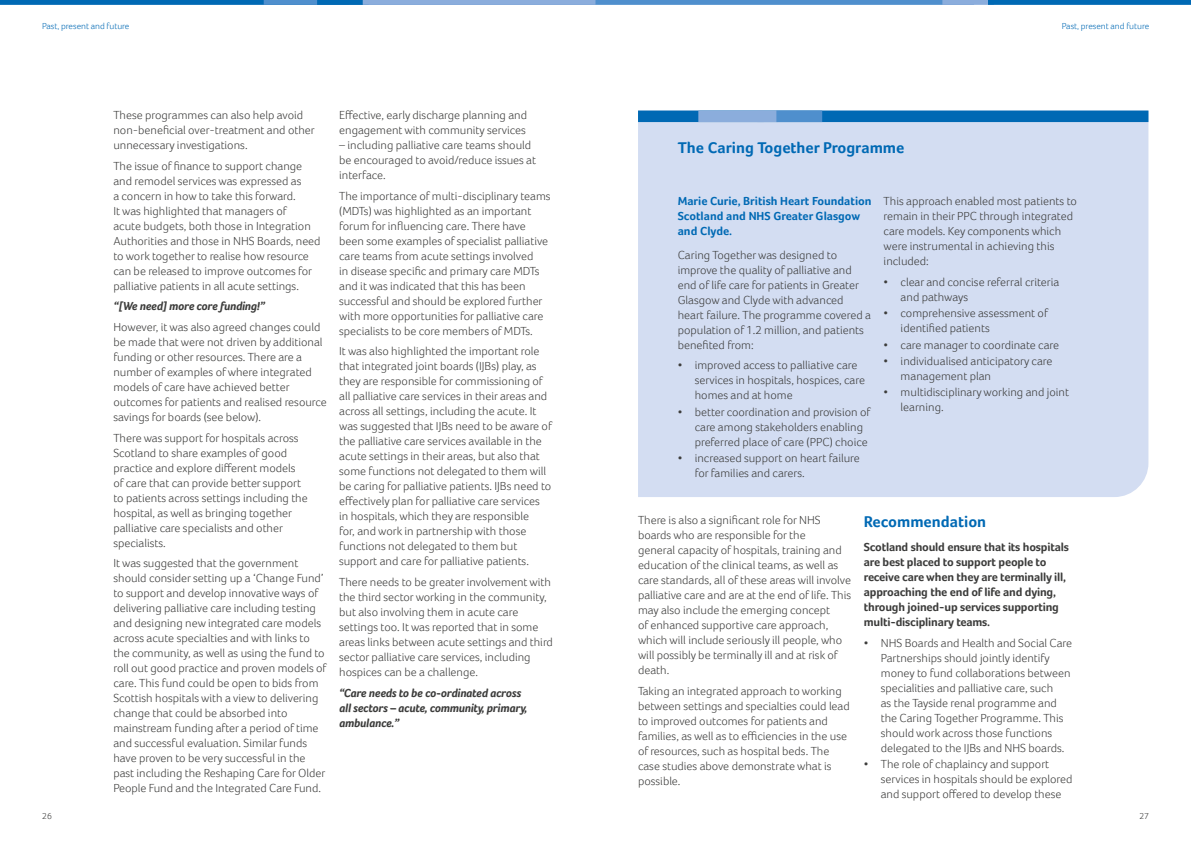
<style>
.page{position:relative;width:1191px;height:842px;background:#fff}
.page>*{position:absolute;margin:0;border:0;box-sizing:border-box;transform-origin:0 0}
.t1{font:700 16px "Foco";color:#0069b4}
.t2{font:300 12px/15px "Foco";color:#3c3c3b}
.t3{font:700 12px/15px "Foco";letter-spacing:-.015em;color:#3c3c3b}
.t4{font:italic 700 12px/15px "Foco";letter-spacing:-.015em;color:#3c3c3b}
.t5{font:700 12px/15px "Foco";color:#0069b4}
.t6{font:300 9px "Foco";color:#0069b4}
.t7{font:300 9px "Foco";color:#3c3c3b}
</style>
<div class="page">
<div style="left:0;top:0;width:349px;height:5px;background:#0069b4"></div>
<div style="left:264px;top:0;width:710px;height:5px;background:#4f8fcd"></div>
<div style="left:317px;top:0;width:52px;height:5px;background:#0069b4"></div>
<div style="left:942px;top:0;width:52px;height:5px;background:#8baddc"></div>
<div style="left:363px;top:0;width:232px;height:5px;background:#8baddc"></div>
<div style="left:988px;top:0;width:203px;height:5px;background:#0069b4"></div>
<div style="left:638px;top:122px;width:510px;height:375px;background:#d3ddf2"></div>
<div style="left:638px;top:111px;width:510px;height:11px;background:#0069b4"></div>
<div style="left:698px;top:111px;width:65px;height:11px;background:#8baddc"></div>
<div style="left:757px;top:111px;width:20px;height:11px;background:#8baddc"></div>
<div style="left:776px;top:111px;width:46px;height:11px;background:#4f8fcd"></div>
<p class="t6" style="left:42px;top:21px;width:89px">Past, present and future</p>
<p class="t6" style="left:1061px;top:21px;width:89px">Past, present and future</p>
<p class="t2" style="left:113px;top:107px;width:203px">These programmes can also help avoid non-beneficial over-treatment and other unnecessary investigations.</p>
<p class="t2" style="left:113px;top:158px;width:209px">The issue of finance to support change and remodel services was expressed as<br>a concern in how to take this forward.<br>It was highlighted that managers of<br>acute budgets, both those in Integration Authorities and those in NHS Boards, need to work together to realise how resource can be released to improve outcomes for palliative patients in all acute settings.</p>
<p class="t4" style="left:113px;top:299px;width:153px">“[We need] more core funding!”</p>
<p class="t2" style="left:113px;top:319px;width:215px">However, it was also agreed changes could be made that were not driven by additional funding or other resources. There are a number of examples ofwhere integrated models of care have achieved better outcomes for patients and realised resource savings for boards (see below).</p>
<p class="t2" style="left:113px;top:430px;width:196px">There was support for hospitals across Scotland to share examples of good practice and explore different models of care that can provide better support to patients across settings including the hospital, as well as bringing together palliative care specialists and other specialists.</p>
<p class="t2" style="left:113px;top:556px;width:214px">It was suggested that the government should consider setting up a ‘Change Fund’ to support and develop innovative ways of delivering palliative care including testing and designing new integrated care models across acute specialties and with links to the community, as well as using the fund to roll out good practice and proven models of care. This fund could be open to bids from Scottish hospitals with a view to delivering change that could be absorbed into mainstream funding after a period of time and successful evaluation. Similar funds have proven to be very successful in the past including the Reshaping Care for Older People Fund and the Integrated Care Fund.</p>
<p class="t2" style="left:339px;top:107px;width:189px">Effective, early discharge planning and engagement with community services</p>
<p class="t2" style="left:339px;top:137px;width:198px">– including palliative care teams should be encouraged to avoid/reduce issues at interface.</p>
<p class="t2" style="left:339px;top:188px;width:213px">The importance of multi-disciplinary teams (MDTs) was highlighted as an important forum for influencing care. There have been some examples of specialist palliative care teams from acute settings involved<br>in disease specific and primary care MDTs and it was indicated that this has been successful and should be explored further with more opportunities for palliative care specialists to be core members of MDTs.</p>
<p class="t2" style="left:339px;top:344px;width:214px">It was also highlighted the important role that integrated joint boards (IJBs) play, as they are responsible for commissioning of all palliative care services in their areas and across all settings, including the acute. It was suggested that IJBs need to be aware of the palliative care services available in the acute settings in their areas, but also that some functions not delegated to them will be caring for palliative patients. IJBs need to effectively plan for palliative care services in hospitals, which they are responsible<br>for, and work in partnership with those functions not delegated to them but support and care for palliative patients.</p>
<p class="t2" style="left:339px;top:574px;width:215px">There needs to be greater involvement with the third sectorworking in the community, but also involving them in acute care settings too. It was reported that in some areas links between acute settings and third sector palliative care services, including hospices can be a challenge.</p>
<p class="t4" style="left:339px;top:685px;width:190px">“Care needs to be co-ordinated across all sectors – acute, community, primary, ambulance.”</p>
<h1 class="t1" style="left:677px;top:138px;width:228px">The Caring Together Programme</h1>
<p class="t5" style="left:677px;top:193px;width:195px">Marie Curie, British Heart Foundation<br>Scotland and NHS Greater Glasgow and Clyde.</p>
<p class="t2" style="left:677px;top:247px;width:195px">Caring Togetherwas designed to improve the quality of palliative and end of life care for patients in Greater Glasgow and Clyde with advanced heart failure. The programme covered a population of 1.2 million, and patients benefited from:</p>
<p class="t2" style="left:694px;top:358px;width:172px;text-indent:-17px">• improved access to palliative care services in hospitals, hospices, care homes and at home</p>
<p class="t2" style="left:694px;top:404px;width:177px;text-indent:-17px">• better coordination and provision of care among stakeholders enabling preferred place of care (PPC) choice</p>
<p class="t2" style="left:694px;top:450px;width:167px;text-indent:-17px">• increased support on heart failure for families and carers.</p>
<p class="t2" style="left:883px;top:193px;width:195px">This approach enabled most patients to remain in their PPC through integrated care models. Key components which were instrumental in achieving this included:</p>
<p class="t2" style="left:900px;top:274px;width:160px;text-indent:-17px">• clear and concise referral criteria and pathways</p>
<p class="t2" style="left:900px;top:306px;width:149px;text-indent:-17px">• comprehensive assessment of identified patients</p>
<p class="t2" style="left:883px;top:337px;width:177px">• care manager to coordinate care</p>
<p class="t2" style="left:900px;top:353px;width:153px;text-indent:-17px">• individualised anticipatory care management plan</p>
<p class="t2" style="left:900px;top:385px;width:170px;text-indent:-17px">• multidisciplinary working and joint learning.</p>
<p class="t2" style="left:638px;top:513px;width:215px">There is also a significant role for NHS boards who are responsible for the<br>general capacity of hospitals, training and education of the clinical teams, as well as care standards, all of these areas will involve palliative care and are at the end of life. This may also include the emerging concept<br>of enhanced supportive care approach, which will include seriously ill people, who will possibly be terminally ill and at risk of death.</p>
<p class="t2" style="left:638px;top:683px;width:213px">Taking an integrated approach to working between settings and specialties could lead to improved outcomes for patients and families, as well as to efficiencies in the use of resources, such as hospital beds. The case studies above demonstrate what is possible.</p>
<h1 class="t1" style="left:863px;top:513px;width:124px">Recommendation</h1>
<p class="t3" style="left:863px;top:539px;width:207px">Scotland should ensure that its hospitals are best placed to support people to receive care when they are terminally ill, approaching the end of life and dying, through joined-up services supporting multi-disciplinary teams.</p>
<p class="t2" style="left:880px;top:635px;width:193px;text-indent:-17px">• NHS Boards and Health and Social Care Partnerships should jointly identify money to fund collaborations between specialities and palliative care, such<br>as the Tayside renal programme and the Caring Together Programme. This should work across those functions delegated to the IJBs and NHS boards.</p>
<p class="t2" style="left:880px;top:756px;width:193px;text-indent:-17px">• The role of chaplaincy and support services in hospitals should be explored and support offered to develop these</p>
<p class="t7" style="left:42px;top:810px;width:11px">26</p>
<p class="t7" style="left:1139px;top:810px;width:11px">27</p>
</div>
